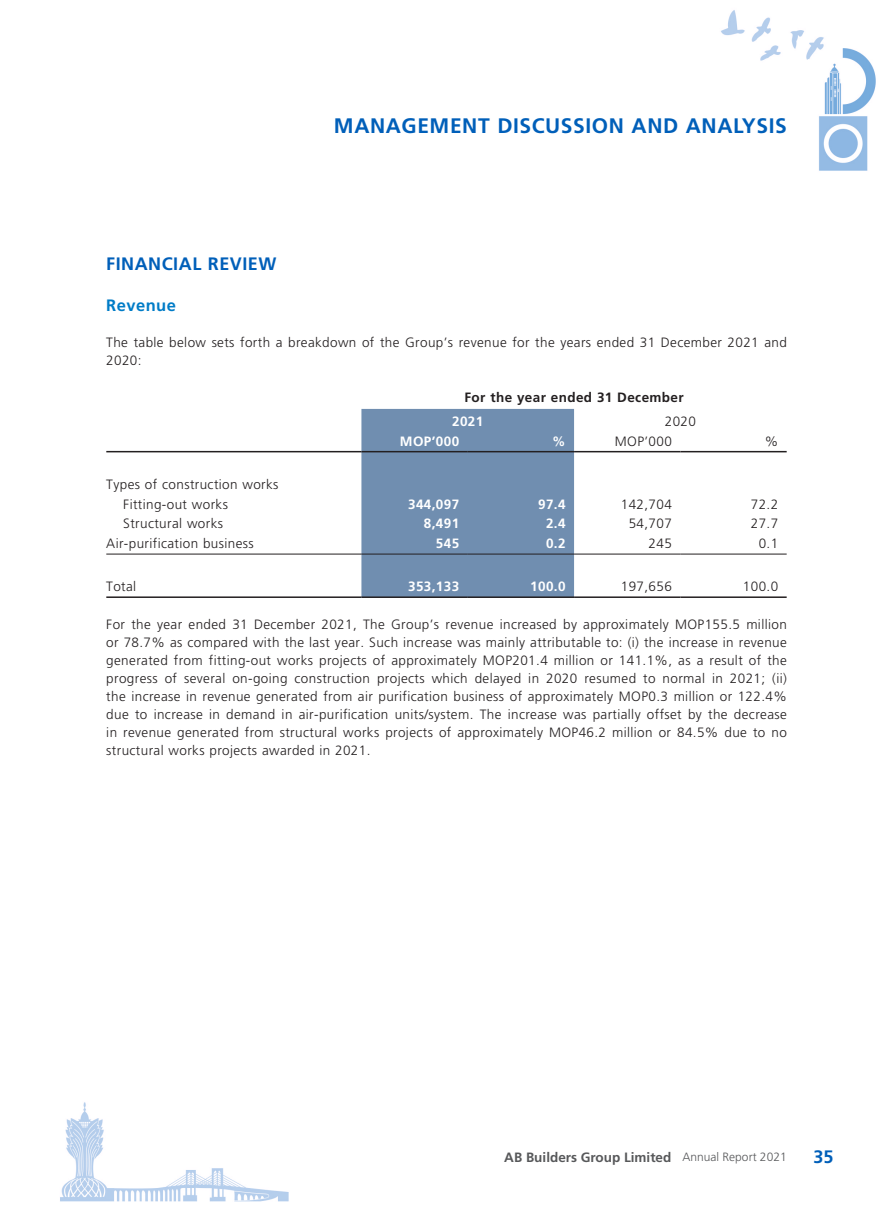
<style>
.page{position:relative;width:893px;height:1212px;background:#fff}
.page>*{position:absolute;margin:0;border:0;box-sizing:border-box;transform-origin:0 0}
.t1{font:700 21px "Frutiger LT Std";letter-spacing:.03em;color:#005fb9}
._01_H1{font:700 18px "Frutiger LT Std";letter-spacing:.03em;color:#005fb9}
._02_H2{font:700 16.5px "Frutiger LT Std";letter-spacing:.03em;color:#007cc7}
._06_Notes{font:300 13.5px/18px "Frutiger LT Std";letter-spacing:.03em;color:#231f20}
._50_Table_txt{font:300 13.5px "Frutiger LT Std";letter-spacing:.03em;color:#231f20}
._50_Table_txt-2{font:700 13.5px "Frutiger LT Std";letter-spacing:.03em;color:#fff}
.t2{font:700 13.5px "Frutiger LT Std";color:#57585a}
._50_Table_txt-3{font:700 13.5px "Frutiger LT Std";letter-spacing:.03em;color:#231f20}
.s1{font-weight:300;font-size:12px}
</style>
<div class="page">
<img style="left:60px;top:10px;width:816px;height:1192px">
<div style="left:361px;top:409px;width:213px;height:187px;background:#708eb0"></div>
<hr style="left:106px;top:451px;width:255px;height:1px;background:#231f20">
<hr style="left:361px;top:451px;width:107px;height:1px;background:#231f20">
<hr style="left:468px;top:451px;width:106px;height:1px;background:#231f20">
<hr style="left:574px;top:451px;width:106px;height:1px;background:#231f20">
<hr style="left:680px;top:451px;width:107px;height:1px;background:#231f20">
<hr style="left:106px;top:554px;width:255px;height:1px;background:#231f20">
<hr style="left:361px;top:554px;width:107px;height:1px;background:#231f20">
<hr style="left:468px;top:554px;width:106px;height:1px;background:#231f20">
<hr style="left:574px;top:554px;width:106px;height:1px;background:#231f20">
<hr style="left:680px;top:554px;width:107px;height:1px;background:#231f20">
<hr style="left:106px;top:596px;width:255px;height:2px;background:#231f20">
<hr style="left:361px;top:596px;width:107px;height:2px;background:#231f20">
<hr style="left:468px;top:596px;width:106px;height:2px;background:#231f20">
<hr style="left:574px;top:596px;width:106px;height:2px;background:#231f20">
<hr style="left:680px;top:596px;width:107px;height:2px;background:#231f20">
<h1 class="t1" style="left:334px;top:114px;width:454px">MANAGEMENT DISCUSSION AND ANALYSIS</h1>
<p class="_01_H1" style="left:106px;top:253px;width:172px">FINANCIAL REVIEW</p>
<p class="_02_H2" style="left:106px;top:295px;width:71px">Revenue</p>
<p class="_06_Notes" style="left:106px;top:333px;width:682px">The table below sets forth a breakdown of the Group’s revenue for the years ended 31 December 2021 and<br>2020:</p>
<p class="_50_Table_txt-3" style="left:464px;top:389px;width:221px">For the year ended 31 December</p>
<p class="_50_Table_txt-2" style="left:452px;top:413px;width:33px">2021</p>
<p class="_50_Table_txt" style="left:665px;top:414px;width:33px">2020</p>
<p class="_50_Table_txt-2" style="left:400px;top:433px;width:61px">MOP’000</p>
<p class="_50_Table_txt-2" style="left:552px;top:433px;width:15px">%</p>
<p class="_50_Table_txt" style="left:615px;top:433px;width:59px">MOP’000</p>
<p class="_50_Table_txt" style="left:765px;top:433px;width:15px">%</p>
<p class="_50_Table_txt" style="left:106px;top:477px;width:174px">Types of construction works</p>
<p class="_50_Table_txt" style="left:123px;top:496px;width:106px">Fitting-out works</p>
<p class="_50_Table_txt-2" style="left:408px;top:496px;width:53px">344,097</p>
<p class="_50_Table_txt-2" style="left:538px;top:496px;width:29px">97.4</p>
<p class="_50_Table_txt" style="left:621px;top:496px;width:53px">142,704</p>
<p class="_50_Table_txt" style="left:751px;top:496px;width:29px">72.2</p>
<p class="_50_Table_txt" style="left:123px;top:516px;width:101px">Structural works</p>
<p class="_50_Table_txt-2" style="left:424px;top:515px;width:37px">8,491</p>
<p class="_50_Table_txt-2" style="left:546px;top:515px;width:21px">2.4</p>
<p class="_50_Table_txt" style="left:629px;top:516px;width:45px">54,707</p>
<p class="_50_Table_txt" style="left:751px;top:516px;width:29px">27.7</p>
<p class="_50_Table_txt" style="left:106px;top:535px;width:149px">Air-purification business</p>
<p class="_50_Table_txt-2" style="left:436px;top:535px;width:25px">545</p>
<p class="_50_Table_txt-2" style="left:546px;top:535px;width:21px">0.2</p>
<p class="_50_Table_txt" style="left:649px;top:535px;width:25px">245</p>
<p class="_50_Table_txt" style="left:759px;top:535px;width:21px">0.1</p>
<p class="_50_Table_txt" style="left:106px;top:579px;width:32px">Total</p>
<p class="_50_Table_txt-2" style="left:408px;top:578px;width:53px">353,133</p>
<p class="_50_Table_txt-2" style="left:530px;top:578px;width:37px">100.0</p>
<p class="_50_Table_txt" style="left:621px;top:579px;width:53px">197,656</p>
<p class="_50_Table_txt" style="left:743px;top:579px;width:37px">100.0</p>
<p class="_06_Notes" style="left:106px;top:616px;width:682px;text-align:justify">For the year ended 31 December 2021, The Group’s revenue increased by approximately MOP155.5 million or 78.7% as compared with the last year. Such increase was mainly attributable to: (i) the increase in revenue generated from fitting-out works projects of approximately MOP201.4 million or 141.1%, as a result of the progress of several on-going construction projects which delayed in 2020 resumed to normal in 2021; (ii) the increase in revenue generated from air purification business of approximately MOP0.3 million or 122.4% due to increase in demand in air-purification units/system. The increase was partially offset by the decrease in revenue generated from structural works projects of approximately MOP46.2 million or 84.5% due to no structural works projects awarded in 2021.</p>
<p class="t2" style="left:504px;top:1149px;width:284px">AB Builders Group Limited <span class="s1">Annual Report 2021</span></p>
<h2 class="_01_H1" style="left:813px;top:1146px;width:22px">35</h2>
</div>
